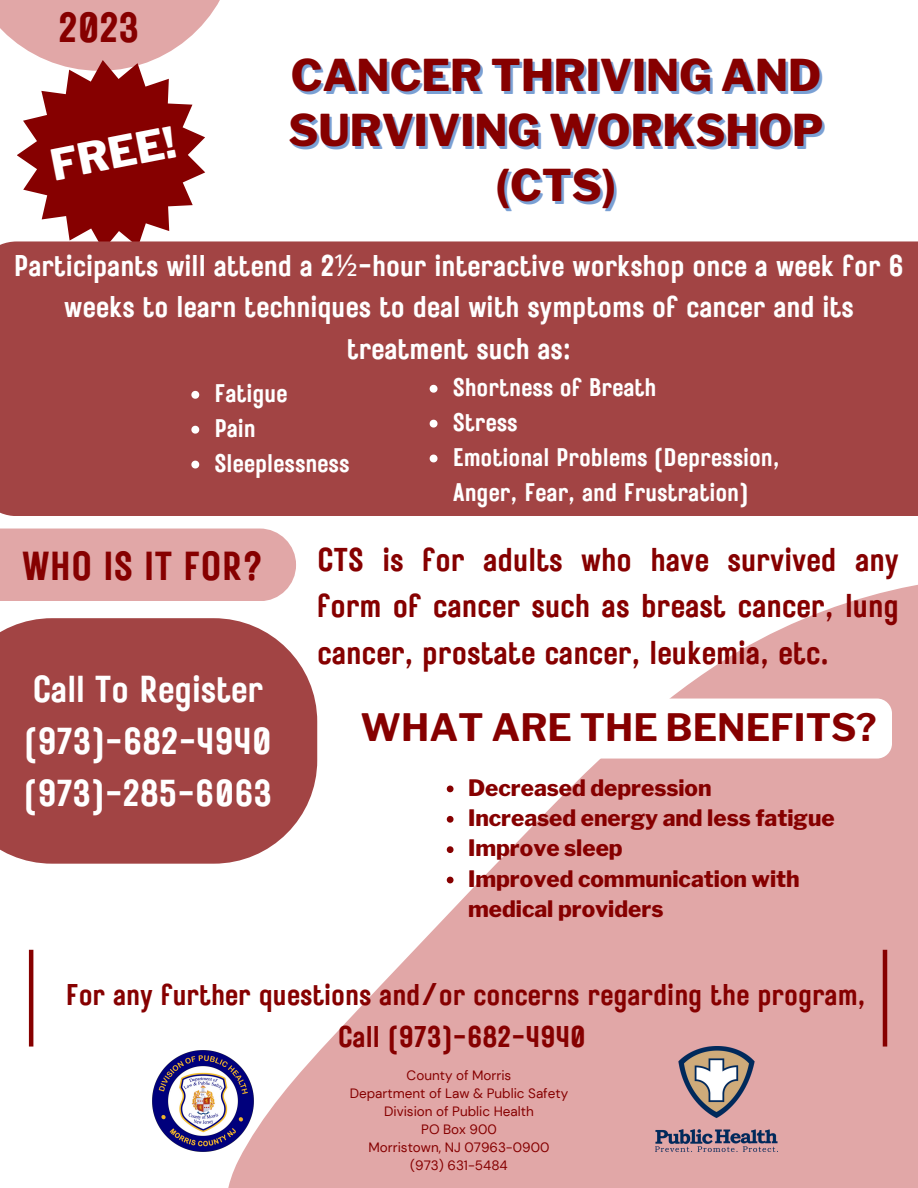
<style>
.page{position:relative;width:918px;height:1188px;background:#fff}
.page>*{position:absolute;margin:0;border:0;box-sizing:border-box;transform-origin:0 0}
.t1{font:800 43.5px/56.4px "Libre Franklin";color:#860000;text-align:center}
.t2{font:800 42.6px "Libre Franklin";color:#fff}
.t3{font:42px "Rustic Printed";color:#860000}
.t4{font:40.5px "Rustic Printed";color:#860000}
.t5{font:37.5px/51.8px "Rustic Printed";color:#fff}
.t6{font:700 37.5px "Libre Franklin";color:#860000}
.t7{font:33px/46.2px "Rustic Printed";color:#860000;text-align:justify}
.t8{font:30px/41.7px "Rustic Printed";color:#fff;text-align:center}
.t9{font:30px "Rustic Printed";color:#860000}
.t10{font:25.5px/34.8px "Rustic Printed";color:#fff}
.t11{font:800 22.5px/30.3px "Libre Franklin";color:#860000}
.t12{font:13.5px "DM Sans";color:#860000}
.s1{color:rgb(0 74 173/.52)}
.s2{font-family:"Noto Sans"}
</style>
<div class="page">
<svg style="left:215px;top:584px;width:703px;height:604px;fill:#e1a7a7"></svg>
<div style="left:0;top:618px;width:317px;height:245px;background:#a24444"></div>
<svg style="left:0;top:0;width:220px;height:60px;fill:#e1a7a7"></svg>
<svg style="left:17px;top:60px;width:188px;height:181px"></svg>
<div style="left:0;top:241px;width:918px;height:275px;background:#a24444"></div>
<img style="left:656px;top:1047px;width:121px;height:104px">
<img style="left:153px;top:1051px;width:101px;height:101px">
<svg style="left:447px;top:786px;width:7px;height:6px"></svg>
<svg style="left:447px;top:816px;width:7px;height:7px"></svg>
<svg style="left:447px;top:846px;width:7px;height:7px"></svg>
<svg style="left:447px;top:877px;width:7px;height:6px"></svg>
<hr style="left:29px;top:950px;width:4px;height:97px;background:#860000">
<hr style="left:883px;top:950px;width:4px;height:97px;background:#860000">
<div style="left:0;top:529px;width:296px;height:72px;background:#e1a7a7"></div>
<div style="left:346px;top:699px;width:546px;height:60px;background:#fff;border-radius:15px"></div>
<svg style="left:430px;top:385px;width:8px;height:8px"></svg>
<svg style="left:430px;top:420px;width:8px;height:8px"></svg>
<svg style="left:430px;top:455px;width:8px;height:7px"></svg>
<svg style="left:191px;top:391px;width:8px;height:8px"></svg>
<svg style="left:191px;top:426px;width:8px;height:8px"></svg>
<svg style="left:191px;top:461px;width:8px;height:7px"></svg>
<p class="t3" style="left:59px;top:0;width:82px">2023</p>
<p class="t2" style="left:46px;top:140px;width:128px;rotate:-11deg">FREE!</p>
<p class="t1" style="left:288px;top:47px;width:537px">CANCER THRIVING AND<br>SURVIVING WORKSHOP <span class="s1">(CTS)</span></p>
<p class="t8" style="left:14px;top:244px;width:892px">Participants will attend a 2<span class="s2">½</span>-hour interactive workshop once a week for 6 weeks to learn techniques to deal with symptoms of cancer and its treatment such as:</p>
<p class="t10" style="left:214px;top:375px;width:75px">Fatigue</p>
<p class="t10" style="left:214px;top:410px;width:43px">Pain</p>
<p class="t10" style="left:214px;top:445px;width:136px">Sleeplessness</p>
<p class="t10" style="left:453px;top:369px;width:205px">Shortness of Breath</p>
<p class="t10" style="left:453px;top:404px;width:66px">Stress</p>
<p class="t10" style="left:453px;top:439px;width:329px">Emotional Problems (Depression,<br>Anger, Fear, and Frustration)</p>
<p class="t4" style="left:22px;top:538px;width:243px">WHO IS IT FOR?</p>
<p class="t5" style="left:24px;top:662px;width:249px">Call To Register (973)-682-4940</p>
<p class="t5" style="left:24px;top:766px;width:249px">(973)-285-6063</p>
<p class="t7" style="left:317px;top:536px;width:583px">CTS is for adults who have survived any form of cancer such as breast cancer, lung cancer, prostate cancer, leukemia, etc.</p>
<p class="t6" style="left:361px;top:705px;width:518px">WHAT ARE THE BENEFITS?</p>
<p class="t11" style="left:468px;top:772px;width:245px">Decreased depression</p>
<p class="t11" style="left:468px;top:803px;width:368px">Increased energy and less fatigue</p>
<p class="t11" style="left:468px;top:833px;width:156px">Improve sleep</p>
<p class="t11" style="left:468px;top:864px;width:333px">Improved communication with medical providers</p>
<p class="t9" style="left:66px;top:975px;width:801px">For any further questions and/or concerns regarding the program,</p>
<p class="t9" style="left:338px;top:1016px;width:250px">Call (973)-682-4940</p>
<p class="t12" style="left:407px;top:1066px;width:106px">County of Morris</p>
<p class="t12" style="left:350px;top:1084px;width:220px">Department of Law &amp; Public Safety</p>
<p class="t12" style="left:384px;top:1102px;width:151px">Division of Public Health</p>
<p class="t12" style="left:421px;top:1120px;width:77px">PO Box 900</p>
<p class="t12" style="left:369px;top:1138px;width:182px">Morristown, NJ 07963-0900</p>
<p class="t12" style="left:410px;top:1156px;width:99px">(973) 631-5484</p>
</div>
